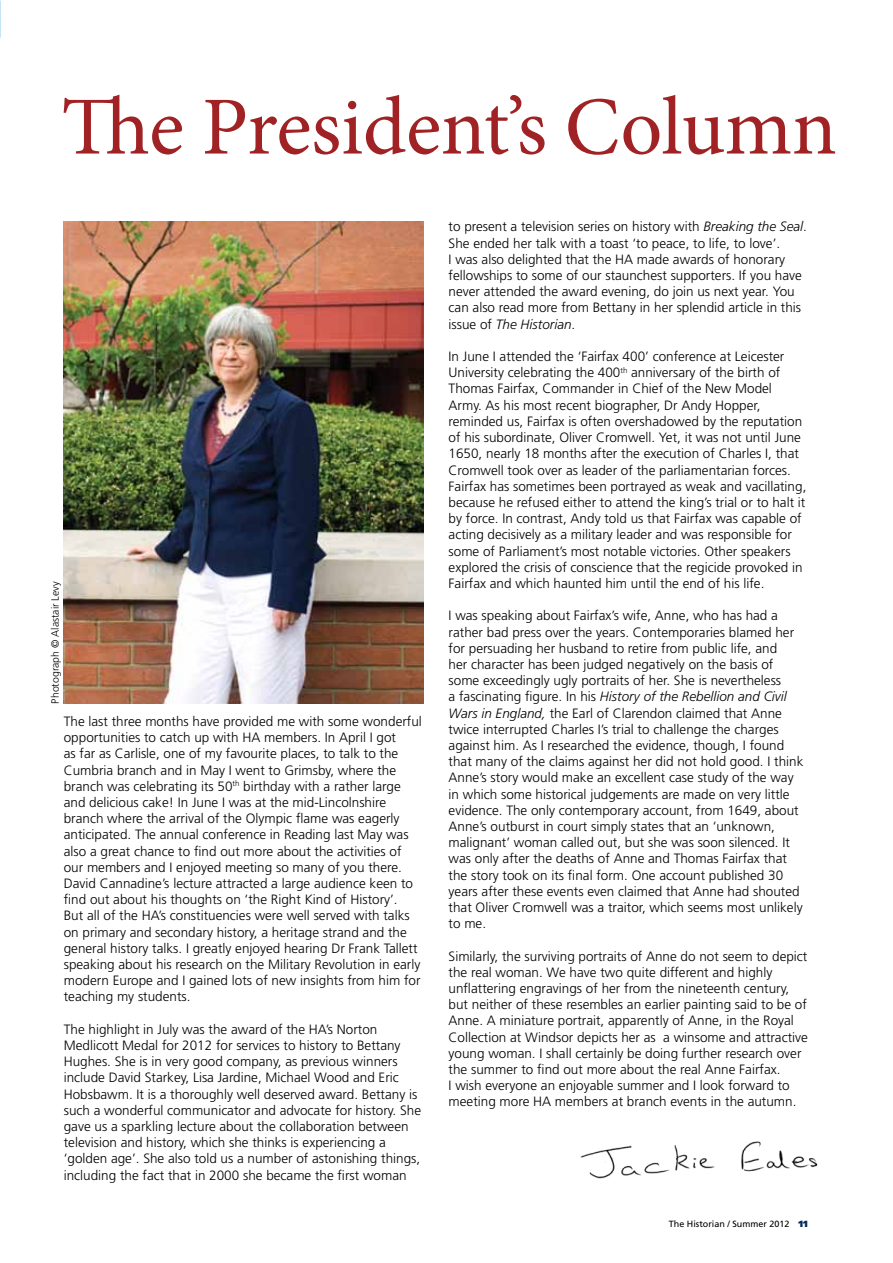
<style>
.page{position:relative;width:893px;height:1263px;background:#fff}
.page>*{position:absolute;margin:0;border:0;box-sizing:border-box;transform-origin:0 0}
.t1{font:82.5px "Minion Pro";letter-spacing:-.005em;color:#a02225}
.t2{font:300 13.5px/16.2px "Frutiger LT Std";color:#000}
.t3{font:300 10.5px "Frutiger LT Std";color:#000}
.t4{font:9px "Frutiger LT Std";color:#000}
.s1{font-style:italic}
.s2{font-weight:900;color:#002b5c}
</style>
<div class="page">
<img style="left:64px;top:221px;width:359px;height:482px">
<img style="left:580px;top:1141px;width:238px;height:38px">
<h1 class="t1" style="left:61px;top:72px;width:777px">The President’s Column</h1>
<p class="t3" style="left:49px;top:703px;width:124px;rotate:-90deg">Photograph © Alastair Levy</p>
<p class="t2" style="left:64px;top:713px;width:360px">The last three months have provided me with some wonderful opportunities to catch up with HA members. In April I got<br>as far as Carlisle, one of my favourite places, to talk to the Cumbria branch and in May I went to Grimsby, where the branch was celebrating its 50<sup>th</sup> birthday with a rather large and delicious cake! In June I was at the mid-Lincolnshire branch where the arrival of the Olympic flame was eagerly anticipated. The annual conference in Reading last May was also a great chance to find out more about the activities of our members and I enjoyed meeting so many of you there.<br>David Cannadine’s lecture attracted a large audience keen to find out about his thoughts on ‘the Right Kind of History’.<br>But all of the HA’s constituencies were well served with talks on primary and secondary history, a heritage strand and the general history talks. I greatly enjoyed hearing Dr Frank Tallett speaking about his research on the Military Revolution in early modern Europe and I gained lots of new insights from him for teaching my students.</p>
<p class="t2" style="left:64px;top:1021px;width:359px">The highlight in July was the award of the HA’s Norton Medlicott Medal for 2012 for services to history to Bettany Hughes. She is in very good company, as previous winners include David Starkey, Lisa Jardine, Michael Wood and Eric Hobsbawm. It is a thoroughly well deserved award. Bettany is such a wonderful communicator and advocate for history. She gave us a sparkling lecture about the collaboration between television and history, which she thinks is experiencing a ‘golden age’. She also told us a number of astonishing things, including the fact that in 2000 she became the first woman</p>
<p class="t2" style="left:449px;top:219px;width:360px">to present a television series on history with <span class="s1">Breaking the Seal</span>.<br>She ended her talk with a toast ‘to peace, to life, to love’.<br>I was also delighted that the HA made awards of honorary fellowships to some of our staunchest supporters. If you have never attended the award evening, do join us next year. You can also read more from Bettany in her splendid article in this issue of <span class="s1">The Historian</span>.</p>
<p class="t2" style="left:449px;top:348px;width:359px">In June I attended the ‘Fairfax 400’ conference at Leicester University celebrating the 400<sup>th</sup> anniversary of the birth of Thomas Fairfax, Commander in Chief of the New Model Army. As his most recent biographer, Dr Andy Hopper, reminded us, Fairfax is often overshadowed by the reputation of his subordinate, Oliver Cromwell. Yet, it was not until June 1650, nearly 18 months after the execution of Charles I, that Cromwell took over as leader of the parliamentarian forces.<br>Fairfax has sometimes been portrayed as weak and vacillating, because he refused either to attend the king’s trial or to halt it by force. In contrast, Andy told us that Fairfax was capable of acting decisively as a military leader and was responsible for some of Parliament’s most notable victories. Other speakers explored the crisis of conscience that the regicide provoked in Fairfax and which haunted him until the end of his life.</p>
<p class="t2" style="left:449px;top:608px;width:356px">I was speaking about Fairfax’s wife, Anne, who has had a rather bad press over the years. Contemporaries blamed her for persuading her husband to retire from public life, and<br>her character has been judged negatively on the basis of some exceedingly ugly portraits of her. She is nevertheless<br>a fascinating figure. In his <span class="s1">History of the Rebellion and Civil Wars in England,</span> the Earl of Clarendon claimed that Anne twice interrupted Charles I’s trial to challenge the charges against him. As I researched the evidence, though, I found that many of the claims against her did not hold good. I think Anne’s story would make an excellent case study of the way in which some historical judgements are made on very little evidence. The only contemporary account, from 1649, about Anne’s outburst in court simply states that an ‘unknown, malignant’ woman called out, but she was soon silenced. It was only after the deaths of Anne and Thomas Fairfax that the story took on its final form. One account published 30 years after these events even claimed that Anne had shouted that Oliver Cromwell was a traitor, which seems most unlikely to me.</p>
<p class="t2" style="left:449px;top:948px;width:361px">Similarly, the surviving portraits of Anne do not seem to depict the real woman. We have two quite different and highly unflattering engravings of her from the nineteenth century, but neither of these resembles an earlier painting said to be of Anne. A miniature portrait, apparently of Anne, in the Royal Collection at Windsor depicts her as a winsome and attractive young woman. I shall certainly be doing further research over the summer to find out more about the real Anne Fairfax.<br>I wish everyone an enjoyable summer and I look forward to meeting more HA members at branch events in the autumn.</p>
<p class="t4" style="left:669px;top:1218px;width:141px">The Historian / Summer 2012 <span class="s2">11</span></p>
</div>
